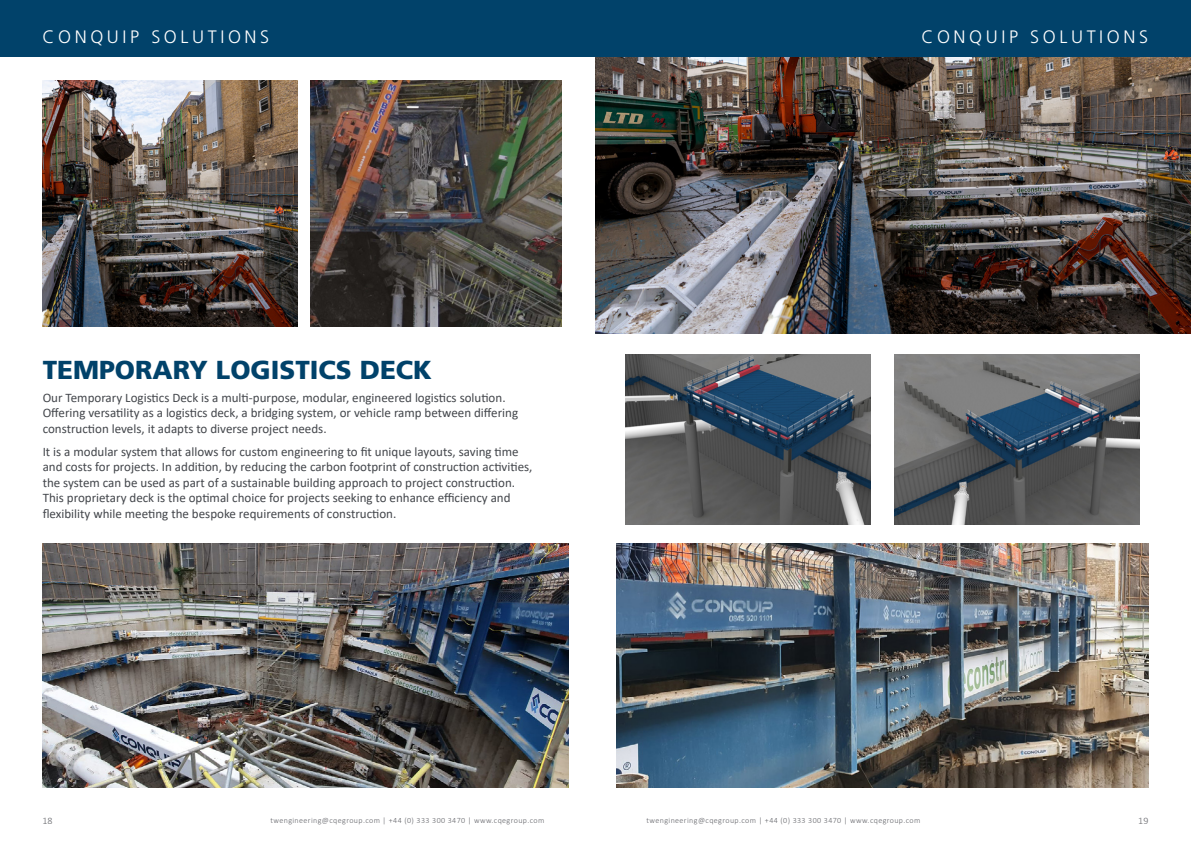
<style>
.page{position:relative;width:1191px;height:842px;background:#fff}
.page>*{position:absolute;margin:0;border:0;box-sizing:border-box;transform-origin:0 0}
.t1{font:900 26px "Frutiger LT Std";color:#01426a}
.t2{font:300 18px "Frutiger LT Std";letter-spacing:.2em;color:#fff}
.t3{font:13px/15.6px "Calibri";color:#43464b}
.t4{font:300 10px "Calibri";color:#636469}
.t5{font:300 8px "Calibri";letter-spacing:.05em;color:#636469}
</style>
<div class="page">
<img style="left:43px;top:543px;width:525px;height:245px">
<img style="left:595px;top:57px;width:596px;height:276px">
<img style="left:617px;top:543px;width:531px;height:245px">
<img style="left:43px;top:81px;width:254px;height:245px">
<div style="left:0;top:0;width:1191px;height:57px;background:#01426a"></div>
<img style="left:894px;top:354px;width:245px;height:170px">
<img style="left:626px;top:354px;width:244px;height:170px">
<img style="left:310px;top:81px;width:251px;height:245px">
<h2 class="t2" style="left:43px;top:26px;width:228px">CONQUIP SOLUTIONS</h2>
<h2 class="t2" style="left:921px;top:26px;width:228px">CONQUIP SOLUTIONS</h2>
<h1 class="t1" style="left:43px;top:354px;width:391px">TEMPORARY LOGISTICS DECK</h1>
<p class="t3" style="left:43px;top:389px;width:477px">Our Temporary Logistics Deck is a multi-purpose, modular, engineered logistics solution.<br>Offering versatility as a logistics deck, a bridging system, or vehicle ramp between differing construction levels, it adapts to diverse project needs.</p>
<p class="t3" style="left:43px;top:443px;width:491px">It is a modular system that allows for custom engineering to fit unique layouts, saving time and costs for projects. In addition, by reducing the carbon footprint of construction activities, the system can be used as part of a sustainable building approach to project construction.<br>This proprietary deck is the optimal choice for projects seeking to enhance efficiency and flexibility while meeting the bespoke requirements of construction.</p>
<p class="t4" style="left:43px;top:814px;width:12px">18</p>
<p class="t5" style="left:270px;top:816px;width:275px">twengineering@cqegroup.com | +44 (0) 333 300 3470 | www.cqegroup.com</p>
<p class="t5" style="left:646px;top:816px;width:275px">twengineering@cqegroup.com | +44 (0) 333 300 3470 | www.cqegroup.com</p>
<p class="t4" style="left:1138px;top:814px;width:12px">19</p>
</div>
